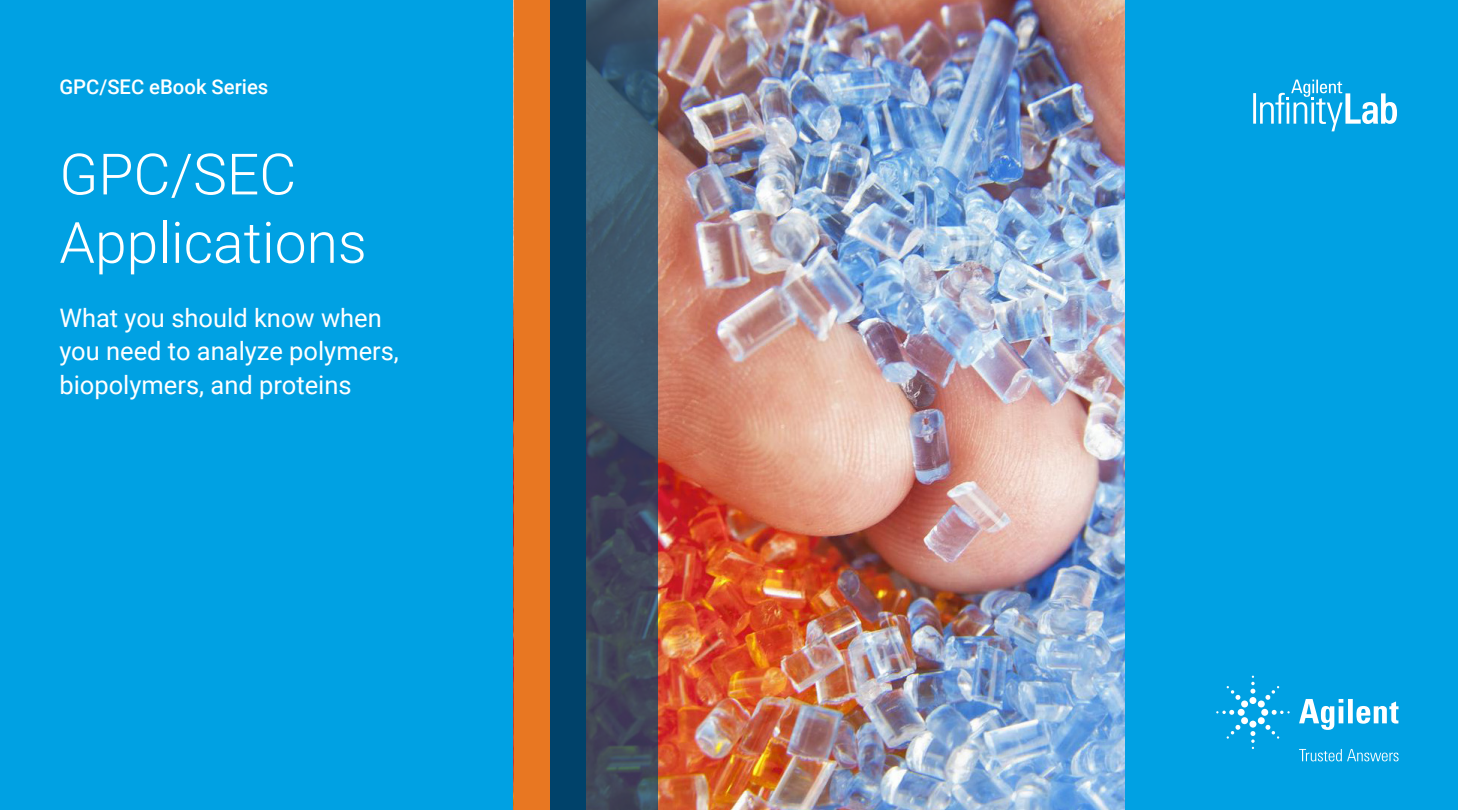
<style>
.page{position:relative;width:1458px;height:810px;background:#00a1e3}
.page>*{position:absolute;margin:0;border:0;box-sizing:border-box;transform-origin:0 0}
.BROCHURE_subhead_black{font:300 57px/68.4px "Roboto";color:#fff}
.BROCHURE_subhead_black-2{font:25.5px/33.8px "Roboto";color:#fff}
.BROCHURE_subhead_black-3{font:500 20.25px "Roboto";color:#fff}
</style>
<div class="page">
<svg style="left:1299px;top:699px;width:100px;height:31px"></svg>
<svg style="left:1216px;top:676px;width:74px;height:73px"></svg>
<svg style="left:1299px;top:749px;width:100px;height:12px"></svg>
<img style="left:658px;top:0;width:467px;height:810px">
<div style="left:550px;top:0;width:36px;height:810px;background:#00426a"></div>
<div style="left:514px;top:0;width:36px;height:810px;background:#e87722"></div>
<svg style="left:586px;top:0;width:72px;height:810px;background:#3e4e62"></svg>
<svg style="left:1253px;top:80px;width:144px;height:51px"></svg>
<p class="BROCHURE_subhead_black-3" style="left:59px;top:72px;width:210px">GPC/SEC eBook Series</p>
<p class="BROCHURE_subhead_black" style="left:59px;top:138px;width:309px">GPC/SEC<br>Applications</p>
<p class="BROCHURE_subhead_black-2" style="left:59px;top:300px;width:341px">What you should know when you need to analyze polymers, biopolymers, and proteins</p>
</div>
